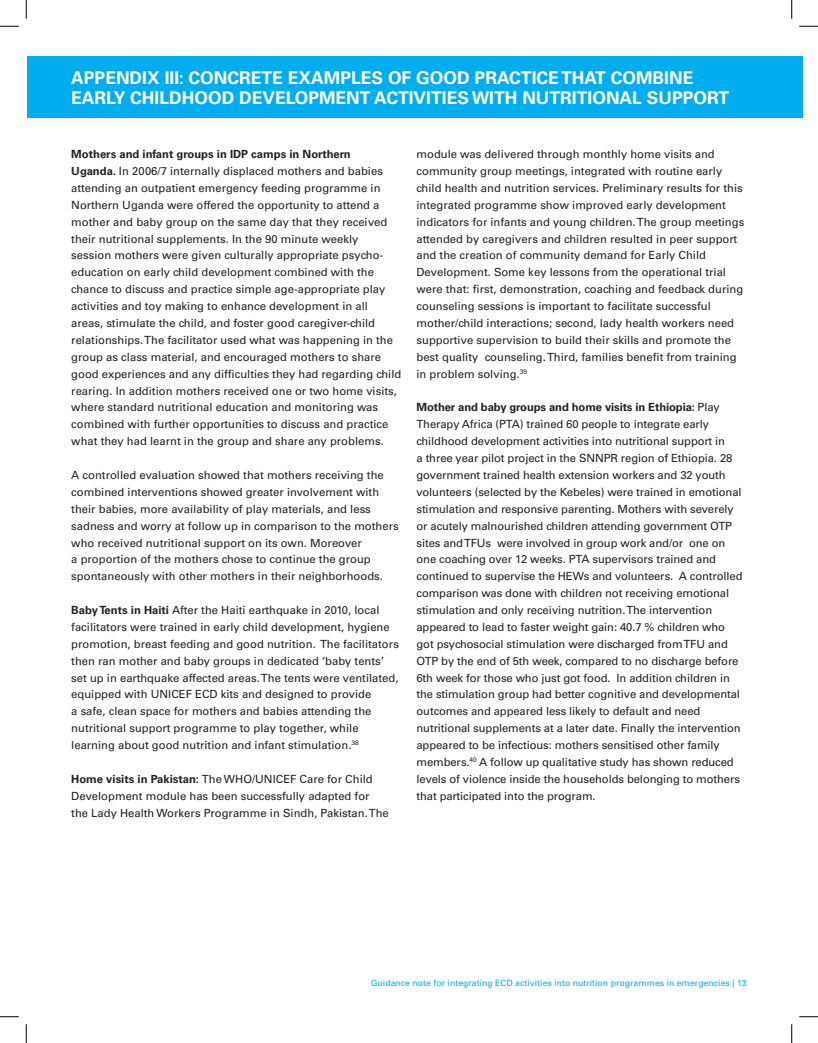
<style>
.page{position:relative;width:818px;height:1043px;background:#fff}
.page>*{position:absolute;margin:0;border:0;box-sizing:border-box;transform-origin:0 0}
.appendix_title{font:700 17.5px/20px "Univers";color:#fff}
.t1{font:11.25px/16.9px "Univers";color:#231f20}
.t2{font:8.75px "Univers";color:#00aeef}
.s1{font-weight:700}
</style>
<div class="page">
<div style="left:27px;top:57px;width:775px;height:61px;background:#00aeef"></div>
<svg style="left:0;top:25px;width:19px;height:2px"></svg>
<svg style="left:799px;top:25px;width:19px;height:2px"></svg>
<svg style="left:0;top:1016px;width:19px;height:1px"></svg>
<svg style="left:799px;top:1016px;width:19px;height:1px"></svg>
<svg style="left:25px;top:0;width:2px;height:19px"></svg>
<svg style="left:25px;top:1024px;width:2px;height:18px"></svg>
<svg style="left:791px;top:0;width:1px;height:19px"></svg>
<svg style="left:791px;top:1024px;width:1px;height:18px"></svg>
<p class="appendix_title" style="left:71px;top:68px;width:659px">APPENDIX III: CONCRETE EXAMPLES OF GOOD PRACTICE THAT COMBINE<br>EARLY CHILDHOOD DEVELOPMENT ACTIVITIES WITH NUTRITIONAL SUPPORT</p>
<p class="t1" style="left:71px;top:146px;width:331px"><span class="s1">Mothers and infant groups in IDP camps in Northern<br>Uganda.</span> In 2006/7 internally displaced mothers and babies attending an outpatient emergency feeding programme in Northern Uganda were offered the opportunity to attend a mother and baby group on the same day that they received their nutritional supplements. In the 90 minute weekly<br>session mothers were given culturally appropriate psycho&shy;education on early child development combined with the chance to discuss and practice simple age-appropriate play activities and toy making to enhance development in all areas, stimulate the child, and foster good caregiver-child relationships. The facilitator used what was happening in the group as class material, and encouraged mothers to share good experiences and any difficulties they had regarding child rearing. In addition mothers received one or two home visits, where standard nutritional education and monitoring was combined with further opportunities to discuss and practice what they had learnt in the group and share any problems.</p>
<p class="t1" style="left:71px;top:466px;width:329px">A controlled evaluation showed that mothers receiving the combined interventions showed greater involvement with their babies, more availability of play materials, and less sadness and worry at follow up in comparison to the mothers who received nutritional support on its own. Moreover<br>a proportion of the mothers chose to continue the group spontaneously with other mothers in their neighborhoods.</p>
<p class="t1" style="left:71px;top:601px;width:329px"><span class="s1">Baby Tents in Haiti</span> After the Haiti earthquake in 2010, local facilitators were trained in early child development, hygiene promotion, breast feeding and good nutrition. The facilitators then ran mother and baby groups in dedicated ‘baby tents’ set up in earthquake affected areas. The tents were ventilated, equipped with UNICEF ECD kits and designed to provide<br>a safe, clean space for mothers and babies attending the nutritional support programme to play together, while learning about good nutrition and infant stimulation.<sup>38</sup></p>
<p class="t1" style="left:71px;top:770px;width:319px"><span class="s1">Home visits in Pakistan:</span> The WHO/UNICEF Care for Child<br>Development module has been successfully adapted for the Lady Health Workers Programme in Sindh, Pakistan. The</p>
<p class="t1" style="left:416px;top:146px;width:329px">module was delivered through monthly home visits and community group meetings, integrated with routine early child health and nutrition services. Preliminary results for this integrated programme show improved early development indicators for infants and young children. The group meetings attended by caregivers and children resulted in peer support and the creation of community demand for Early Child Development. Some key lessons from the operational trial were that: first, demonstration, coaching and feedback during counseling sessions is important to facilitate successful mother/child interactions; second, lady health workers need supportive supervision to build their skills and promote the best quality counseling. Third, families benefit from training in problem solving.<sup>39</sup></p>
<p class="t1" style="left:416px;top:399px;width:327px"><span class="s1">Mother and baby groups and home visits in Ethiopia:</span> Play Therapy Africa (PTA) trained 60 people to integrate early childhood development activities into nutritional support in<br>a three year pilot project in the SNNPR region of Ethiopia. 28 government trained health extension workers and 32 youth volunteers (selected by the Kebeles) were trained in emotional stimulation and responsive parenting. Mothers with severely or acutely malnourished children attending government OTP sites and TFUs were involved in group work and/or one on one coaching over 12 weeks. PTA supervisors trained and continued to supervise the HEWs and volunteers. A controlled comparison was done with children not receiving emotional stimulation and only receiving nutrition. The intervention appeared to lead to faster weight gain: 40.7 % children who got psychosocial stimulation were discharged from TFU and OTP by the end of 5th week, compared to no discharge before 6th week for those who just got food. In addition children in the stimulation group had better cognitive and developmental outcomes and appeared less likely to default and need nutritional supplements at a later date. Finally the intervention appeared to be infectious: mothers sensitised other family members.<sup>40</sup> A follow up qualitative study has shown reduced levels of violence inside the households belonging to mothers that participated into the program.</p>
<p class="t2" style="left:371px;top:977px;width:377px">Guidance note for integrating ECD activities into nutrition programmes in emergencies | 13</p>
</div>
